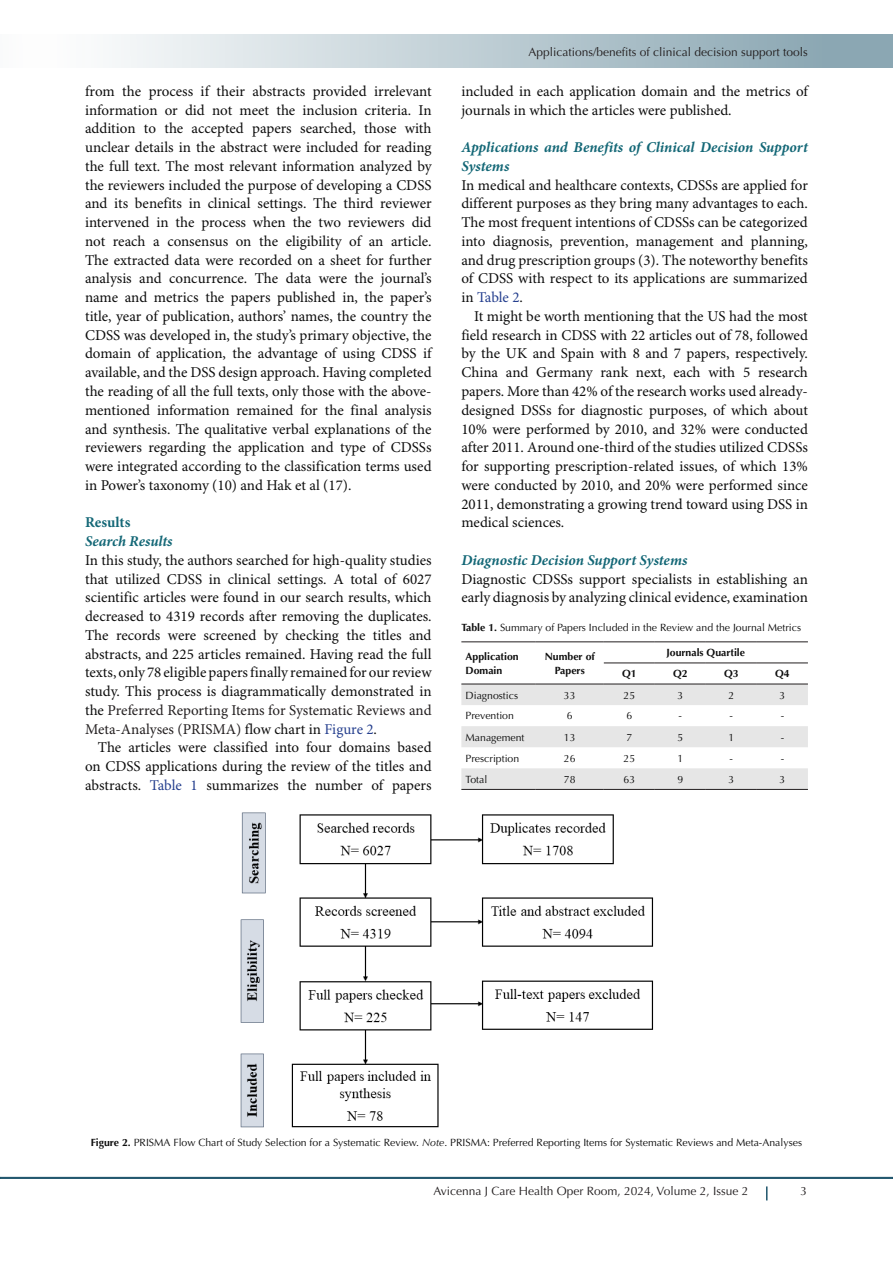
<style>
.page{position:relative;width:893px;height:1263px;background:#fff}
.page>*{position:absolute;margin:0;border:0;box-sizing:border-box;transform-origin:0 0}
.t1{font:15px/18.8px "Minion Pro";color:#0d0d0d;text-align:justify}
.t2{font:italic 700 15px/18.8px "Minion Pro";color:#136776}
.t3{font:700 15px "Minion Pro";color:#136776}
.t4{font:12px "Optima LT Std";color:#231f20}
.t5{font:10.5px "Optima LT Std";color:#0d0d0d}
.t6{font:700 10.5px/13.5px "Optima LT Std";color:#0d0d0d}
.s1{color:#231f20}
.s2{color:#253f8e}
.s3{font-weight:700}
.s4{font-style:italic}
</style>
<div class="page">
<hr style="left:0;top:1177px;width:893px;height:2px;background:#1f556c">
<div style="left:0;top:35px;width:892px;height:33px;background:linear-gradient(to right,#fff,#84a1ae)"></div>
<svg style="left:766px;top:1186px;width:1px;height:14px"></svg>
<svg style="left:461px;top:685px;width:347px;height:104px"></svg>
<hr style="left:461px;top:789px;width:75px;height:1px;background:#231f20">
<hr style="left:536px;top:789px;width:68px;height:1px;background:#231f20">
<hr style="left:604px;top:789px;width:51px;height:1px;background:#231f20">
<hr style="left:655px;top:789px;width:51px;height:1px;background:#231f20">
<hr style="left:706px;top:789px;width:51px;height:1px;background:#231f20">
<hr style="left:757px;top:789px;width:51px;height:1px;background:#231f20">
<hr style="left:461px;top:641px;width:75px;height:1px;background:#231f20">
<hr style="left:536px;top:641px;width:68px;height:1px;background:#231f20">
<hr style="left:604px;top:641px;width:51px;height:1px;background:#231f20">
<hr style="left:655px;top:641px;width:51px;height:1px;background:#231f20">
<hr style="left:706px;top:641px;width:51px;height:1px;background:#231f20">
<hr style="left:757px;top:641px;width:51px;height:1px;background:#231f20">
<hr style="left:604px;top:662px;width:51px;height:1px;background:#231f20">
<hr style="left:655px;top:662px;width:51px;height:1px;background:#231f20">
<hr style="left:706px;top:662px;width:51px;height:1px;background:#231f20">
<hr style="left:757px;top:662px;width:51px;height:1px;background:#231f20">
<hr style="left:461px;top:684px;width:75px;height:1px;background:#231f20">
<hr style="left:536px;top:684px;width:68px;height:1px;background:#231f20">
<hr style="left:604px;top:684px;width:51px;height:1px;background:#231f20">
<hr style="left:655px;top:684px;width:51px;height:1px;background:#231f20">
<hr style="left:706px;top:684px;width:51px;height:1px;background:#231f20">
<hr style="left:757px;top:684px;width:51px;height:1px;background:#231f20">
<img style="left:240px;top:812px;width:414px;height:316px">
<p class="t1" style="left:85px;top:82px;width:348px">from the process if their abstracts provided irrelevant information or did not meet the inclusion criteria. In addition to the accepted papers searched, those with unclear details in the abstract were included for reading the full text. The most relevant information analyzed by the reviewers included the purpose of developing a CDSS and its benefits in clinical settings. The third reviewer intervened in the process when the two reviewers did not reach a consensus on the eligibility of an article.<br>The extracted data were recorded on a sheet for further analysis and concurrence. The data were the journal’s name and metrics the papers published in, the paper’s title, year of publication, authors’ names, the country the CDSS was developed in, the study’s primary objective, the domain of application, the advantage of using CDSS if available, and the DSS design approach. Having completed the reading of all the full texts, only those with the above&shy;mentioned information remained for the final analysis and synthesis. The qualitative verbal explanations of the reviewers regarding the application and type of CDSSs were integrated according to the classification terms used in Power’s taxonomy (10) and Hak et al (17).</p>
<p class="t3" style="left:85px;top:512px;width:47px">Results</p>
<p class="t2" style="left:85px;top:532px;width:89px">Search Results</p>
<p class="t1" style="left:85px;top:551px;width:348px">In this study, the authors searched for high-quality studies that utilized CDSS in clinical settings. A total of 6027 scientific articles were found in our search results, which decreased to 4319 records after removing the duplicates.<br>The records were screened by checking the titles and abstracts, and 225 articles remained. Having read the full texts, only 78 eligible papers finally remained for our review study. This process is diagrammatically demonstrated in the <span class="s1">Preferred Reporting Items for Systematic Reviews and Meta-Analyses (PRISMA)</span> flow chart in <span class="s2">Figure 2</span>.</p>
<p class="t1" style="left:85px;top:739px;width:348px;text-indent:13px">The articles were classified into four domains based on CDSS applications during the review of the titles and abstracts. <span class="s2">Table 1</span> summarizes the number of papers</p>
<p class="t4" style="left:528px;top:45px;width:281px">Applications/benefits of clinical decision support tools</p>
<p class="t1" style="left:461px;top:82px;width:348px">included in each application domain and the metrics of journals in which the articles were published.</p>
<p class="t2" style="left:461px;top:138px;width:348px">Applications and Benefits of Clinical Decision Support<br>Systems</p>
<p class="t1" style="left:461px;top:176px;width:348px">In medical and healthcare contexts, CDSSs are applied for different purposes as they bring many advantages to each.<br>The most frequent intentions of CDSSs can be categorized into diagnosis, prevention, management and planning, and drug prescription groups (3). The noteworthy benefits of CDSS with respect to its applications are summarized in <span class="s2">Table 2</span>.</p>
<p class="t1" style="left:461px;top:307px;width:348px;text-indent:13px">It might be worth mentioning that the US had the most field research in CDSS with 22 articles out of 78, followed by the UK and Spain with 8 and 7 papers, respectively.<br>China and Germany rank next, each with 5 research papers. More than 42% of the research works used already&shy;designed DSSs for diagnostic purposes, of which about 10% were performed by 2010, and 32% were conducted after 2011. Around one-third of the studies utilized CDSSs for supporting prescription-related issues, of which 13% were conducted by 2010, and 20% were performed since 2011, demonstrating a growing trend toward using DSS in medical sciences.</p>
<p class="t2" style="left:461px;top:550px;width:228px">Diagnostic Decision Support Systems</p>
<p class="t1" style="left:461px;top:570px;width:348px">Diagnostic CDSSs support specialists in establishing an early diagnosis by analyzing clinical evidence, examination</p>
<p class="t5" style="left:461px;top:622px;width:341px"><span class="s3">Table 1.</span> Summary of Papers Included in the Review and the Journal Metrics</p>
<p class="t6" style="left:466px;top:650px;width:55px">Application<br>Domain</p>
<p class="t6" style="left:545px;top:650px;width:51px;text-align:center">Number of<br>Papers</p>
<p class="t6" style="left:667px;top:646px;width:80px">Journals Quartile</p>
<p class="t6" style="left:622px;top:667px;width:16px">Q1</p>
<p class="t6" style="left:673px;top:667px;width:16px">Q2</p>
<p class="t6" style="left:724px;top:667px;width:16px">Q3</p>
<p class="t6" style="left:775px;top:667px;width:16px">Q4</p>
<p class="t5" style="left:466px;top:689px;width:54px">Diagnostics</p>
<p class="t5" style="left:564px;top:689px;width:13px">33</p>
<p class="t5" style="left:623px;top:689px;width:13px">25</p>
<p class="t5" style="left:677px;top:689px;width:7px">3</p>
<p class="t5" style="left:728px;top:689px;width:7px">2</p>
<p class="t5" style="left:779px;top:689px;width:7px">3</p>
<p class="t5" style="left:466px;top:710px;width:50px">Prevention</p>
<p class="t5" style="left:567px;top:710px;width:7px">6</p>
<p class="t5" style="left:626px;top:710px;width:7px">6</p>
<p class="t5" style="left:679px;top:710px;width:5px">-</p>
<p class="t5" style="left:730px;top:710px;width:5px">-</p>
<p class="t5" style="left:781px;top:710px;width:5px">-</p>
<p class="t5" style="left:466px;top:731px;width:60px">Management</p>
<p class="t5" style="left:564px;top:731px;width:13px">13</p>
<p class="t5" style="left:626px;top:731px;width:7px">7</p>
<p class="t5" style="left:677px;top:731px;width:7px">5</p>
<p class="t5" style="left:728px;top:731px;width:7px">1</p>
<p class="t5" style="left:781px;top:731px;width:5px">-</p>
<p class="t5" style="left:466px;top:752px;width:55px">Prescription</p>
<p class="t5" style="left:564px;top:752px;width:13px">26</p>
<p class="t5" style="left:623px;top:752px;width:13px">25</p>
<p class="t5" style="left:677px;top:752px;width:7px">1</p>
<p class="t5" style="left:730px;top:752px;width:5px">-</p>
<p class="t5" style="left:781px;top:752px;width:5px">-</p>
<p class="t5" style="left:466px;top:773px;width:23px">Total</p>
<p class="t5" style="left:564px;top:773px;width:13px">78</p>
<p class="t5" style="left:623px;top:773px;width:13px">63</p>
<p class="t5" style="left:677px;top:773px;width:7px">9</p>
<p class="t5" style="left:728px;top:773px;width:7px">3</p>
<p class="t5" style="left:779px;top:773px;width:7px">3</p>
<p class="t5" style="left:91px;top:1136px;width:713px"><span class="s3">Figure 2.</span> PRISMA Flow Chart of Study Selection for a Systematic Review. <span class="s4">Note</span>. PRISMA: Preferred Reporting Items for Systematic Reviews and Meta-Analyses</p>
<p class="t4" style="left:433px;top:1184px;width:317px">Avicenna J Care Health Oper Room, 2024, Volume 2, Issue 2</p>
<p class="t4" style="left:800px;top:1184px;width:8px">3</p>
</div>
